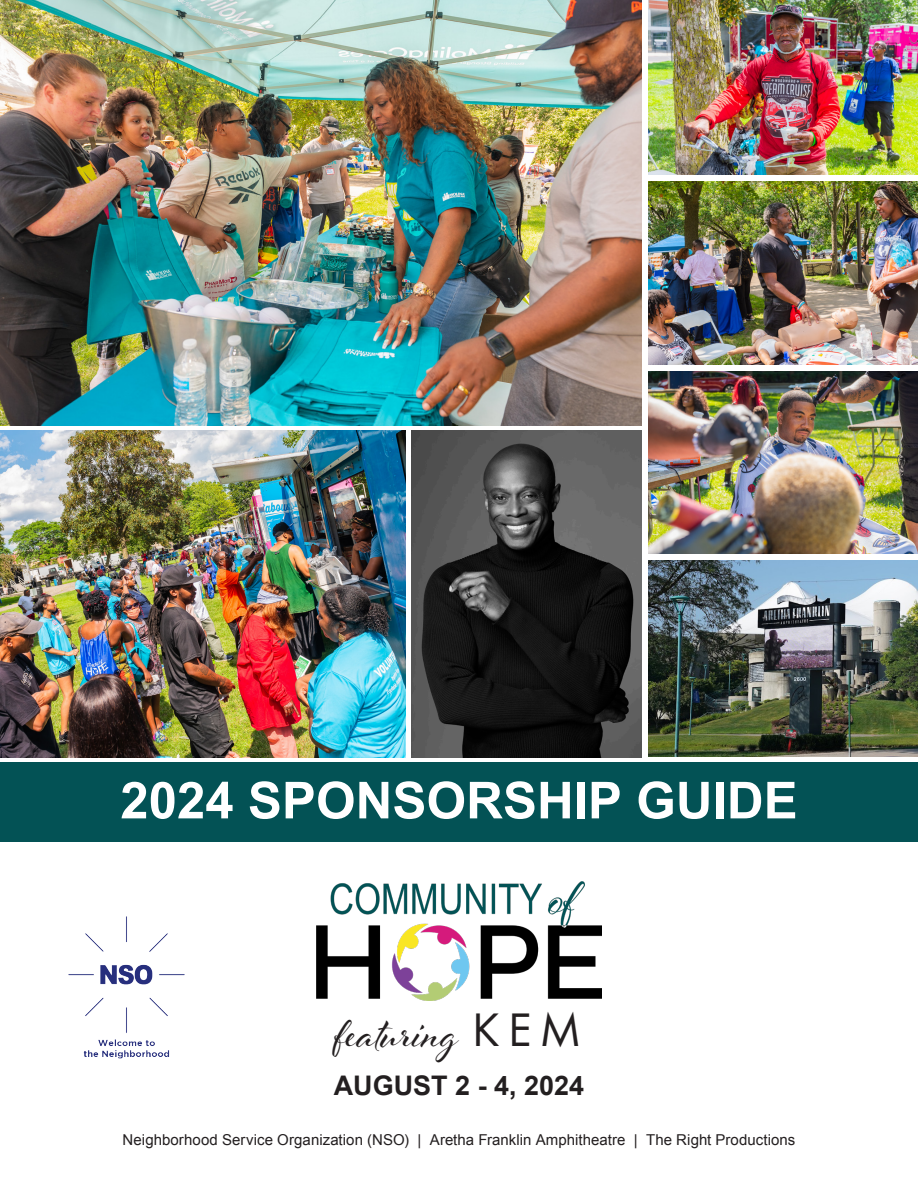
<style>
.page{position:relative;width:918px;height:1188px;background:#fff}
.page>*{position:absolute;margin:0;border:0;box-sizing:border-box;transform-origin:0 0}
.WOH_Photo_Caption{font:700 51px "Arial";color:#fff}
.t1{font:48.75px "Al Fresco";color:#231f20}
.WOH_Photo_Caption-2{font:700 27px "Arial";color:#231f20}
.t2{font:15px "Arial";letter-spacing:.005em;color:#231f20}
.s1{font-family:"Futura PT"}
</style>
<div class="page">
<div style="left:0;top:762px;width:918px;height:80px;background:#035255"></div>
<img style="left:317px;top:881px;width:284px;height:120px">
<img style="left:648px;top:560px;width:270px;height:197px">
<img style="left:648px;top:371px;width:270px;height:182px">
<img style="left:0;top:431px;width:406px;height:326px">
<img style="left:412px;top:431px;width:230px;height:326px">
<img style="left:648px;top:182px;width:270px;height:182px">
<img style="left:0;top:0;width:642px;height:425px">
<img style="left:648px;top:0;width:270px;height:175px">
<img style="left:69px;top:917px;width:116px;height:141px">
<p class="WOH_Photo_Caption" style="left:120px;top:767px;width:679px">2024 SPONSORSHIP GUIDE</p>
<p class="t1" style="left:336px;top:1001px;width:247px">featuring <span class="s1">K E M</span></p>
<p class="WOH_Photo_Caption-2" style="left:334px;top:1068px;width:252px">AUGUST 2 - 4, 2024</p>
<p class="t2" style="left:123px;top:1130px;width:674px">Neighborhood Service Organization (NSO) | Aretha Franklin Amphitheatre | The Right Productions</p>
</div>
